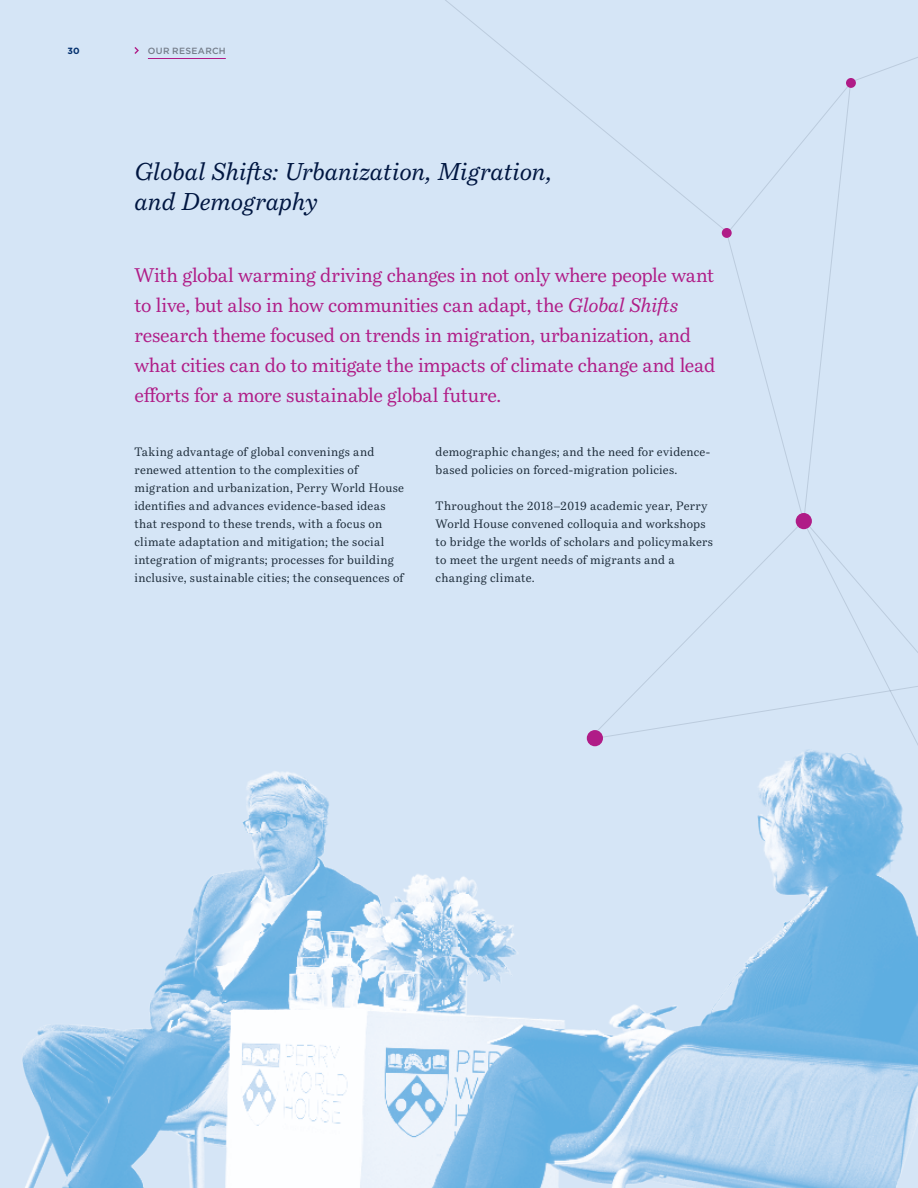
<style>
.page{position:relative;width:918px;height:1188px;background:#d5e5f6}
.page>*{position:absolute;margin:0;border:0;box-sizing:border-box;transform-origin:0 0}
.t1{font:italic 24px/30px "Bressay";letter-spacing:-.005em;color:#001641}
.t2{font:19.5px/30px "Bressay";letter-spacing:-.01em;color:#b01c87}
.t3{font:12px/18px "Bressay";letter-spacing:.025em;color:#1c2b39}
.t4{font:500 9px "Gotham";letter-spacing:.035em;color:#757d8a}
.t5{font:700 9px "Gotham";color:#043673}
.s1{font-style:italic}
</style>
<div class="page">
<svg style="left:445px;top:0;width:280px;height:233px"></svg>
<svg style="left:728px;top:57px;width:190px;height:466px"></svg>
<svg style="left:803px;top:521px;width:115px;height:89px"></svg>
<img style="left:22px;top:610px;width:896px;height:578px">
<hr style="left:148px;top:58px;width:78px;height:1px;background:#b01c87">
<svg style="left:134px;top:47px;width:5px;height:7px"></svg>
<div style="left:587px;top:730px;width:16px;height:16px;background:#b01c87;border-radius:50%"></div>
<div style="left:796px;top:513px;width:16px;height:16px;background:#b01c87;border-radius:50%"></div>
<div style="left:722px;top:228px;width:10px;height:10px;background:#b01c87;border-radius:50%"></div>
<div style="left:846px;top:78px;width:10px;height:10px;background:#b01c87;border-radius:50%"></div>
<p class="t5" style="left:68px;top:46px;width:14px">30</p>
<p class="t4" style="left:148px;top:46px;width:79px">OUR RESEARCH</p>
<h1 class="t1" style="left:134px;top:156px;width:419px">Global Shifts: Urbanization, Migration, and Demography</h1>
<p class="t2" style="left:134px;top:260px;width:582px">With global warming driving changes in not only where people want to live, but also in how communities can adapt, the <span class="s1">Global Shifts </span>research theme focused on trends in migration, urbanization, and what cities can do to mitigate the impacts of climate change and lead efforts for a more sustainable global future.</p>
<p class="t3" style="left:134px;top:443px;width:271px">Taking advantage of global convenings and renewed attention to the complexities of migration and urbanization, Perry World House identifies and advances evidence-based ideas that respond to these trends, with a focus on climate adaptation and mitigation; the social integration of migrants; processes for building inclusive, sustainable cities; the consequences of</p>
<p class="t3" style="left:436px;top:443px;width:276px">demographic changes; and the need for evidence&shy;based policies on forced-migration policies.</p>
<p class="t3" style="left:436px;top:497px;width:279px">Throughout the 2018–2019 academic year, Perry World House convened colloquia and workshops to bridge the worlds of scholars and policymakers to meet the urgent needs of migrants and a changing climate.</p>
</div>
